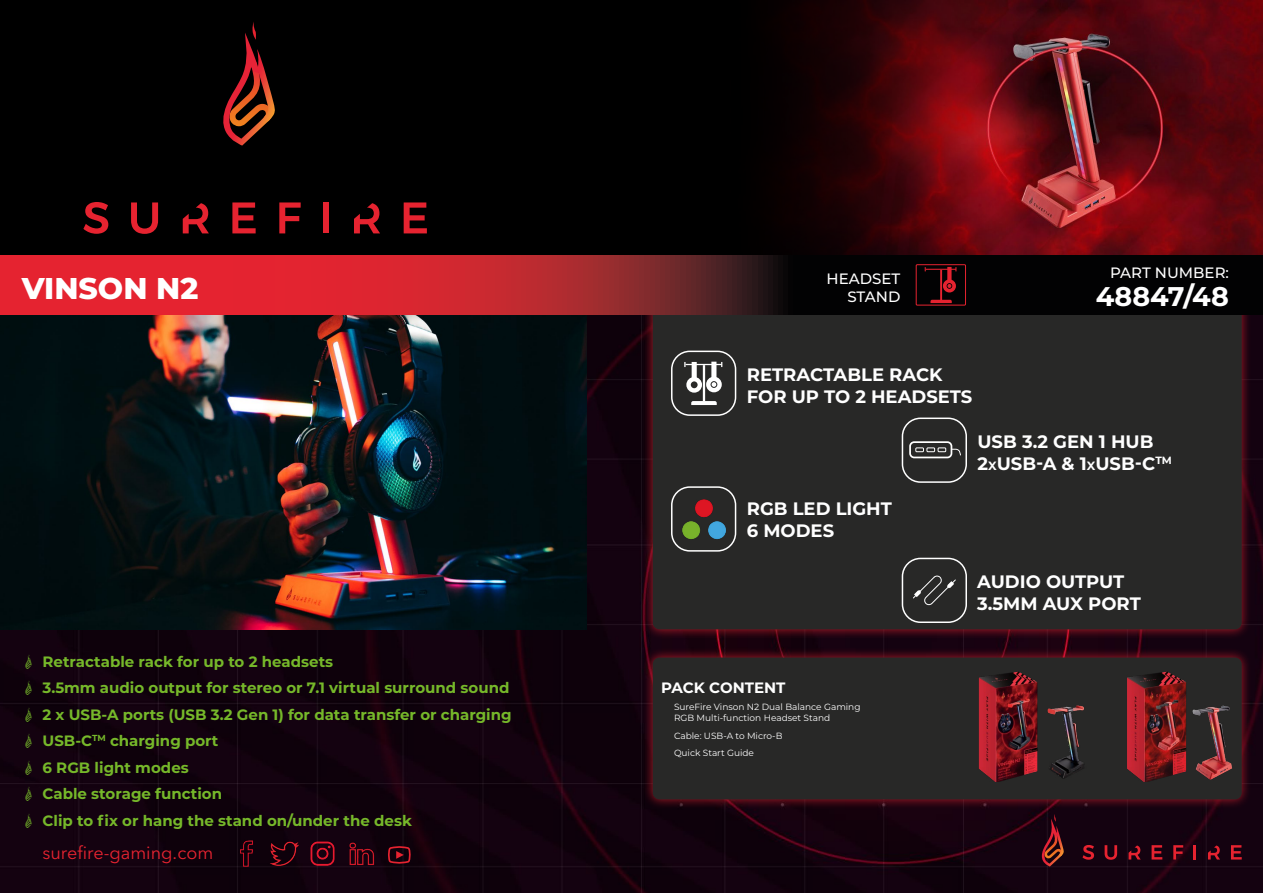
<style>
.page{position:relative;width:1263px;height:893px;background:#fff}
.page>*{position:absolute;margin:0;border:0;box-sizing:border-box;transform-origin:0 0}
.t1{font:800 30px "Montserrat";color:#fff}
.t2{font:700 27px "Montserrat";color:#fff}
.t3{font:700 18px/21.6px "Montserrat";color:#fff}
.t4{font:18px "Avenir Next LT Pro";color:#e62330}
.t5{font:700 15px/26.5px "Montserrat";color:#76b82a}
.t6{font:500 15px/18px "Montserrat";color:#fff;text-align:right}
.t7{font:700 15px "Montserrat";color:#fff}
.t8{font:9px/10.8px "Montserrat";color:#fff}
.s1{font-size:12px}
</style>
<div class="page">
<div style="left:0;top:315px;width:1263px;height:578px;background:#14020f"></div>
<div style="left:0;top:0;width:1263px;height:259px;background:#000"></div>
<svg style="left:83px;top:202px;width:25px;height:32px"></svg>
<svg style="left:131px;top:202px;width:27px;height:32px"></svg>
<svg style="left:232px;top:202px;width:24px;height:31px"></svg>
<svg style="left:279px;top:202px;width:22px;height:31px"></svg>
<div style="left:323px;top:202px;width:6px;height:31px;background:#e62330"></div>
<svg style="left:404px;top:202px;width:23px;height:31px"></svg>
<svg style="left:183px;top:203px;width:26px;height:30px"></svg>
<svg style="left:354px;top:203px;width:26px;height:30px"></svg>
<svg style="left:223px;top:22px;width:52px;height:124px"></svg>
<svg style="left:1042px;top:814px;width:22px;height:52px"></svg>
<svg style="left:1082px;top:845px;width:12px;height:15px"></svg>
<svg style="left:1104px;top:845px;width:13px;height:15px"></svg>
<svg style="left:1151px;top:845px;width:11px;height:14px"></svg>
<svg style="left:1173px;top:845px;width:10px;height:14px"></svg>
<hr style="left:1193px;top:845px;width:3px;height:14px;background:#e62330">
<svg style="left:1231px;top:845px;width:11px;height:14px"></svg>
<svg style="left:1128px;top:845px;width:13px;height:14px"></svg>
<svg style="left:1208px;top:845px;width:12px;height:14px"></svg>
<img style="left:344px;top:838px;width:34px;height:31px">
<img style="left:306px;top:837px;width:34px;height:32px">
<img style="left:268px;top:837px;width:33px;height:32px">
<svg style="left:387px;top:845px;width:24px;height:19px"></svg>
<img style="left:229px;top:837px;width:34px;height:32px">
<div style="left:643px;top:647px;width:609px;height:162px;background:#e62330;opacity:.75"></div>
<div style="left:653px;top:657px;width:589px;height:142px;background:#282827;border-radius:7px"></div>
<img style="left:1049px;top:705px;width:35px;height:74px">
<img style="left:1198px;top:705px;width:34px;height:75px">
<img style="left:978px;top:671px;width:71px;height:110px">
<img style="left:1127px;top:671px;width:71px;height:110px">
<img style="left:0;top:315px;width:586px;height:314px">
<img style="left:779px;top:0;width:484px;height:255px">
<div style="left:643px;top:293px;width:609px;height:347px;background:#e62330;opacity:.75"></div>
<div style="left:653px;top:303px;width:589px;height:326px;background:#282827;border-radius:7px"></div>
<svg style="left:691px;top:400px;width:26px;height:5px"></svg>
<hr style="left:703px;top:365px;width:2px;height:36px;background:#fff">
<hr style="left:685px;top:364px;width:37px;height:1px;background:#fff">
<div style="left:692px;top:362px;width:5px;height:18px;background:#fff"></div>
<div style="left:711px;top:362px;width:5px;height:17px;background:#fff"></div>
<div style="left:686px;top:377px;width:16px;height:16px;border:4px solid #fff;border-radius:50%"></div>
<div style="left:706px;top:377px;width:16px;height:15px;border:4px solid #fff;border-radius:50%"></div>
<svg style="left:712px;top:382px;width:4px;height:5px"></svg>
<div style="left:671px;top:351px;width:65px;height:65px;border:2px solid #fff;border-radius:18px"></div>
<div style="left:915px;top:447px;width:9px;height:5px;border:1px solid #fff"></div>
<div style="left:926px;top:447px;width:9px;height:5px;border:1px solid #fff"></div>
<div style="left:937px;top:447px;width:9px;height:5px;border:1px solid #fff"></div>
<div style="left:909px;top:441px;width:43px;height:17px;border:2px solid #fff;border-radius:4px"></div>
<svg style="left:951px;top:448px;width:10px;height:8px"></svg>
<div style="left:902px;top:418px;width:65px;height:65px;border:2px solid #fff;border-radius:18px"></div>
<svg style="left:913px;top:575px;width:43px;height:31px"></svg>
<div style="left:902px;top:558px;width:65px;height:65px;border:2px solid #fff;border-radius:18px"></div>
<img style="left:674px;top:489px;width:61px;height:60px">
<div style="left:671px;top:486px;width:65px;height:66px;border:2px solid #fff;border-radius:18px"></div>
<svg style="left:0;top:255px;width:1263px;height:60px;background:#76171d"></svg>
<svg style="left:930px;top:299px;width:22px;height:5px"></svg>
<hr style="left:940px;top:270px;width:2px;height:30px;background:#e62330">
<hr style="left:926px;top:269px;width:30px;height:1px;background:#e62330">
<svg style="left:947px;top:267px;width:4px;height:12px"></svg>
<div style="left:943px;top:279px;width:13px;height:13px;border:4px solid #e62330;border-radius:50%"></div>
<svg style="left:947px;top:284px;width:4px;height:4px"></svg>
<div style="left:916px;top:264px;width:50px;height:42px;border:1px solid #e62330"></div>
<svg style="left:25px;top:654px;width:7px;height:15px"></svg>
<svg style="left:25px;top:680px;width:7px;height:15px"></svg>
<svg style="left:25px;top:707px;width:7px;height:15px"></svg>
<svg style="left:25px;top:733px;width:7px;height:15px"></svg>
<svg style="left:25px;top:760px;width:7px;height:15px"></svg>
<svg style="left:25px;top:786px;width:7px;height:15px"></svg>
<svg style="left:25px;top:813px;width:7px;height:15px"></svg>
<h1 class="t1" style="left:22px;top:266px;width:178px">VINSON N2</h1>
<p class="t5" style="left:43px;top:647px;width:471px">Retractable rack for up to 2 headsets<br>3.5mm audio output for stereo or 7.1 virtual surround sound 2 x USB-A ports (USB 3.2 Gen 1) for data transfer or charging USB-C<sup>TM</sup> charging port<br>6 RGB light modes<br>Cable storage function<br>Clip to fix or hang the stand on/under the desk</p>
<p class="t4" style="left:43px;top:842px;width:172px">surefire-gaming.com</p>
<p class="t6" style="left:827px;top:269px;width:75px">HEADSET<br>STAND</p>
<p class="t3" style="left:747px;top:363px;width:227px">RETRACTABLE RACK<br>FOR UP TO 2 HEADSETS</p>
<p class="t6" style="left:1110px;top:263px;width:120px">PART NUMBER:</p>
<h2 class="t2" style="left:1096px;top:277px;width:135px">48847/48</h2>
<p class="t3" style="left:747px;top:497px;width:147px">RGB LED LIGHT<br>6 MODES</p>
<p class="t7" style="left:661px;top:677px;width:126px">PACK CONTENT</p>
<p class="t8" style="left:674px;top:701px;width:188px">SureFire Vinson N2 Dual Balance Gaming<br>RGB Multi-function Headset Stand</p>
<p class="t8" style="left:674px;top:726px;width:110px;line-height:17.5px">Cable: USB-A to Micro-B<br>Quick Start Guide</p>
<p class="t3" style="left:977px;top:430px;width:196px">USB 3.2 GEN 1 HUB<br>2<span class="s1">X</span>USB-A &amp; 1<span class="s1">X</span>USB-C<sup>TM</sup></p>
<p class="t3" style="left:977px;top:570px;width:165px">AUDIO OUTPUT<br>3.5MM AUX PORT</p>
</div>
